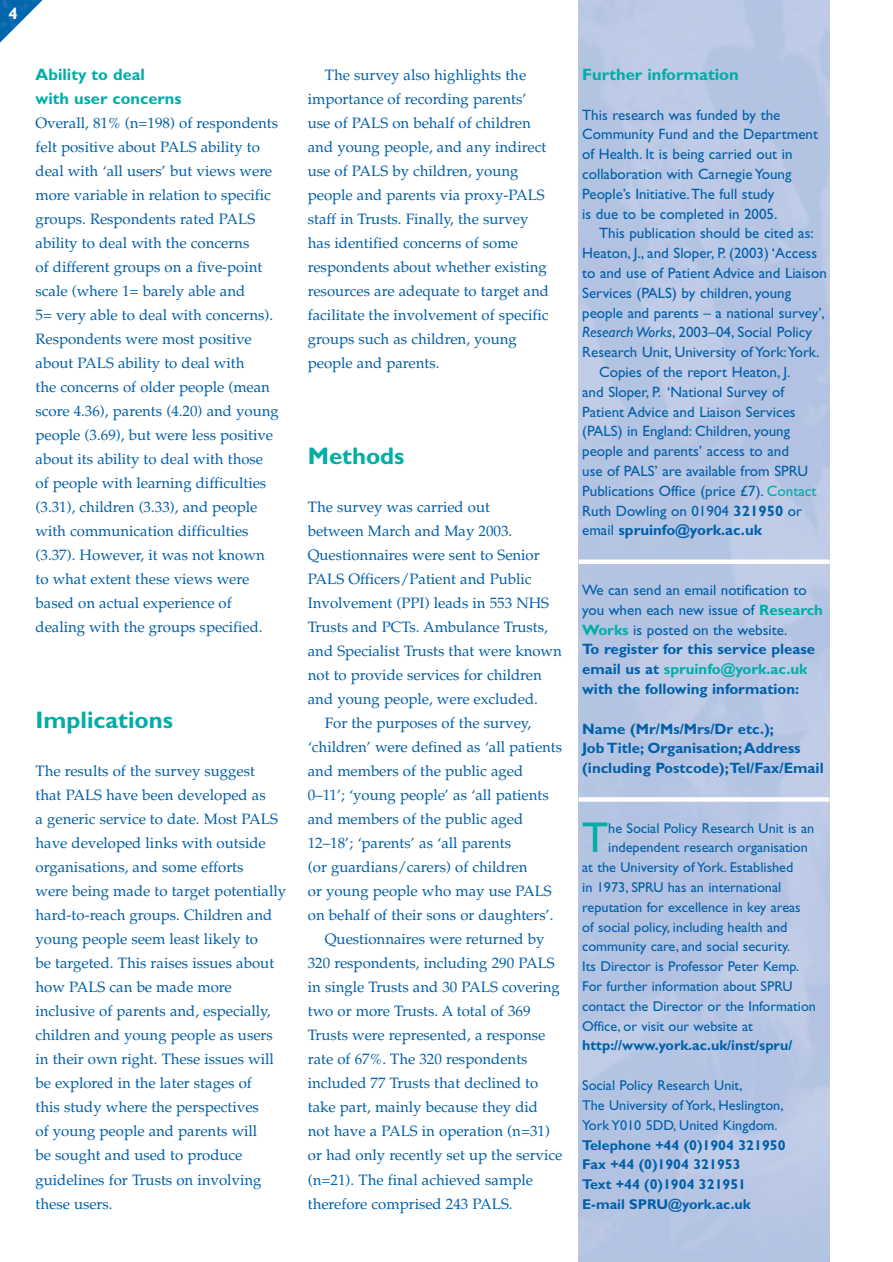
<style>
.page{position:relative;width:893px;height:1262px;background:#fff}
.page>*{position:absolute;margin:0;border:0;box-sizing:border-box;transform-origin:0 0}
.t1{font:43.2px "Gill Sans";color:#00ada7}
.t2{font:700 24px "Gill Sans";color:#00ada7}
.t3{font:700 16.5px/24px "Gill Sans";color:#00ada7}
.t4{font:700 16.5px "Gill Sans";color:#fff}
.t5{font:15px/24px "Palatino";color:#0060a9}
.t6{font:15px/19.8px "Gill Sans";color:#0060a9}
.t7{font:700 15px/19.8px "Gill Sans";color:#0060a9}
.t8{font:14.25px/19.8px "Gill Sans";color:#0060a9}
.t9{font:700 14.25px/19.8px "Gill Sans";color:#0060a9}
.s1{font-style:italic}
.s2{color:#00ada7}
.s3{font-weight:700}
.s4{font-weight:400}
.s5{font-weight:700;color:#00ada7}
</style>
<div class="page">
<img style="left:0;top:0;width:43px;height:43px">
<svg style="left:578px;top:797px;width:251px;height:4px"></svg>
<p class="t4" style="left:9px;top:8px;width:11px">4</p>
<p class="t3" style="left:36px;top:64px;width:147px">Ability to deal with user concerns</p>
<p class="t5" style="left:36px;top:113px;width:245px">Overall, 81% (n=198) of respondents felt positive about PALS ability to deal with ‘all users’ but views were more variable in relation to specific groups. Respondents rated PALS ability to deal with the concerns<br>of different groups on a five-point scale (where 1= barely able and<br>5= very able to deal with concerns).<br>Respondents were most positive about PALS ability to deal with<br>the concerns of older people (mean score 4.36), parents (4.20) and young people (3.69), but were less positive about its ability to deal with those of people with learning difficulties (3.31), children (3.33), and people with communication difficulties (3.37). However, it was not known to what extent these views were based on actual experience of dealing with the groups specified.</p>
<h2 class="t2" style="left:36px;top:712px;width:139px">Implications</h2>
<p class="t5" style="left:36px;top:761px;width:252px">The results of the survey suggest<br>that PALS have been developed as<br>a generic service to date. Most PALS have developed links with outside organisations, and some efforts<br>were being made to target potentially hard-to-reach groups. Children and young people seem least likely to<br>be targeted. This raises issues about how PALS can be made more inclusive of parents and, especially, children and young people as users in their own right. These issues will be explored in the later stages of<br>this study where the perspectives<br>of young people and parents will<br>be sought and used to produce guidelines for Trusts on involving these users.</p>
<p class="t5" style="left:308px;top:65px;width:243px;text-indent:17px">The survey also highlights the importance of recording parents’ use of PALS on behalf of children and young people, and any indirect use of PALS by children, young people and parents via proxy-PALS staff in Trusts. Finally, the survey has identified concerns of some respondents about whether existing resources are adequate to target and facilitate the involvement of specific groups such as children, young people and parents.</p>
<h2 class="t2" style="left:308px;top:448px;width:98px">Methods</h2>
<p class="t5" style="left:308px;top:497px;width:184px">The survey was carried out</p>
<p class="t5" style="left:308px;top:521px;width:206px">between March and May 2003.</p>
<p class="t5" style="left:308px;top:545px;width:233px">Questionnaires were sent to Senior</p>
<p class="t5" style="left:308px;top:569px;width:225px">PALS Officers/Patient and Public</p>
<p class="t5" style="left:308px;top:593px;width:243px">Involvement (PPI) leads in 553 NHS</p>
<p class="t5" style="left:308px;top:617px;width:242px">Trusts and PCTs. Ambulance Trusts,</p>
<p class="t5" style="left:308px;top:641px;width:255px">and Specialist Trusts that were known</p>
<p class="t5" style="left:308px;top:665px;width:235px">not to provide services for children</p>
<p class="t5" style="left:308px;top:689px;width:231px">and young people, were excluded.</p>
<p class="t5" style="left:325px;top:713px;width:208px">For the purposes of the survey,</p>
<p class="t5" style="left:308px;top:737px;width:256px">‘children’ were defined as ‘all patients</p>
<p class="t5" style="left:308px;top:761px;width:217px">and members of the public aged</p>
<p class="t5" style="left:308px;top:785px;width:242px">0–11’; ‘young people’ as ‘all patients</p>
<p class="t5" style="left:308px;top:809px;width:217px">and members of the public aged</p>
<p class="t5" style="left:308px;top:833px;width:205px">12–18’; ‘parents’ as ‘all parents</p>
<p class="t5" style="left:308px;top:857px;width:221px">(or guardians/carers) of children</p>
<p class="t5" style="left:308px;top:881px;width:245px">or young people who may use PALS</p>
<p class="t5" style="left:308px;top:905px;width:247px">on behalf of their sons or daughters’.</p>
<p class="t5" style="left:325px;top:929px;width:221px">Questionnaires were returned by</p>
<p class="t5" style="left:308px;top:953px;width:248px">320 respondents, including 290 PALS</p>
<p class="t5" style="left:308px;top:977px;width:254px">in single Trusts and 30 PALS covering</p>
<p class="t5" style="left:308px;top:1001px;width:224px">two or more Trusts. A total of 369</p>
<p class="t5" style="left:308px;top:1025px;width:239px">Trusts were represented, a response</p>
<p class="t5" style="left:308px;top:1049px;width:221px">rate of 67%. The 320 respondents</p>
<p class="t5" style="left:308px;top:1073px;width:232px">included 77 Trusts that declined to</p>
<p class="t5" style="left:308px;top:1097px;width:232px">take part, mainly because they did</p>
<p class="t5" style="left:308px;top:1121px;width:244px">not have a PALS in operation (n=31)</p>
<p class="t5" style="left:308px;top:1145px;width:256px">or had only recently set up the service</p>
<p class="t5" style="left:308px;top:1169px;width:227px">(n=21). The final achieved sample</p>
<p class="t5" style="left:308px;top:1193px;width:206px">therefore comprised 243 PALS.</p>
<p class="t3" style="left:582px;top:64px;width:158px">Further information</p>
<p class="t6" style="left:582px;top:106px;width:237px">This research was funded by the Community Fund and the Department of Health. It is being carried out in collaboration with Carnegie Young People’s Initiative.The full study<br>is due to be completed in 2005.</p>
<p class="t6" style="left:599px;top:225px;width:216px">This publication should be cited as:</p>
<p class="t6" style="left:582px;top:245px;width:236px">Heaton, J., and Sloper, P. (2003) ‘Access</p>
<p class="t6" style="left:582px;top:265px;width:246px">to and use of Patient Advice and Liaison</p>
<p class="t6" style="left:582px;top:284px;width:210px">Services (PALS) by children, young</p>
<p class="t6" style="left:582px;top:304px;width:244px">people and parents – a national survey’,</p>
<p class="t6" style="left:582px;top:324px;width:231px"><span class="s1">Research Works</span>, 2003–04, Social Policy</p>
<p class="t6" style="left:582px;top:344px;width:239px">Research Unit, University of York:York.</p>
<p class="t6" style="left:599px;top:364px;width:193px">Copies of the report Heaton, J.</p>
<p class="t6" style="left:582px;top:383px;width:203px">and Sloper, P. ‘National Survey of</p>
<p class="t6" style="left:582px;top:403px;width:215px">Patient Advice and Liaison Services</p>
<p class="t6" style="left:582px;top:423px;width:209px">(PALS) in England: Children, young</p>
<p class="t6" style="left:582px;top:443px;width:208px">people and parents’ access to and</p>
<p class="t6" style="left:582px;top:463px;width:227px">use of PALS’ are available from SPRU</p>
<p class="t6" style="left:582px;top:482px;width:235px">Publications Office (price £7). <span class="s2">Contact</span></p>
<p class="t6" style="left:582px;top:502px;width:221px">Ruth Dowling on 01904 <span class="s3">321950</span> or</p>
<p class="t7" style="left:582px;top:522px;width:181px"><span class="s4">email</span> spruinfo@york.ac.uk</p>
<p class="t6" style="left:582px;top:581px;width:242px">We can send an email notification to you when each new issue of <span class="s5">Research Works</span> is posted on the website.<br><span class="s3">To register for this service please email us at</span> <span class="s5">spruinfo@york.ac.uk </span><span class="s3">with the following information:</span></p>
<p class="t7" style="left:582px;top:720px;width:243px">Name (Mr/Ms/Mrs/Dr etc.);<br>Job Title; Organisation;Address (including Postcode);Tel/Fax/Email</p>
<h1 class="t1" style="left:582px;top:823px;width:28px">T</h1>
<p class="t8" style="left:608px;top:819px;width:207px">he Social Policy Research Unit is an</p>
<p class="t8" style="left:608px;top:839px;width:201px">independent research organisation</p>
<p class="t8" style="left:582px;top:859px;width:213px">at the University of York. Established</p>
<p class="t8" style="left:582px;top:879px;width:200px">in 1973, SPRU has an international</p>
<p class="t8" style="left:582px;top:898px;width:220px">reputation for excellence in key areas</p>
<p class="t8" style="left:582px;top:918px;width:207px">of social policy, including health and</p>
<p class="t8" style="left:582px;top:938px;width:209px">community care, and social security.</p>
<p class="t8" style="left:582px;top:958px;width:218px">Its Director is Professor Peter Kemp.</p>
<p class="t8" style="left:582px;top:978px;width:212px">For further information about SPRU</p>
<p class="t8" style="left:582px;top:997px;width:235px">contact the Director or the Information</p>
<p class="t8" style="left:582px;top:1017px;width:172px">Office, or visit our website at</p>
<p class="t9" style="left:582px;top:1037px;width:212px">http://www.york.ac.uk/inst/spru/</p>
<p class="t8" style="left:582px;top:1077px;width:203px">Social Policy Research Unit,<br>The University of York, Heslington,<br>York Y010 5DD, United Kingdom.</p>
<p class="t9" style="left:582px;top:1136px;width:205px">Telephone +44 (0)1904 321950<br>Fax +44 (0)1904 321953<br>Text +44 (0)1904 321951<br>E-mail SPRU@york.ac.uk</p>
</div>
